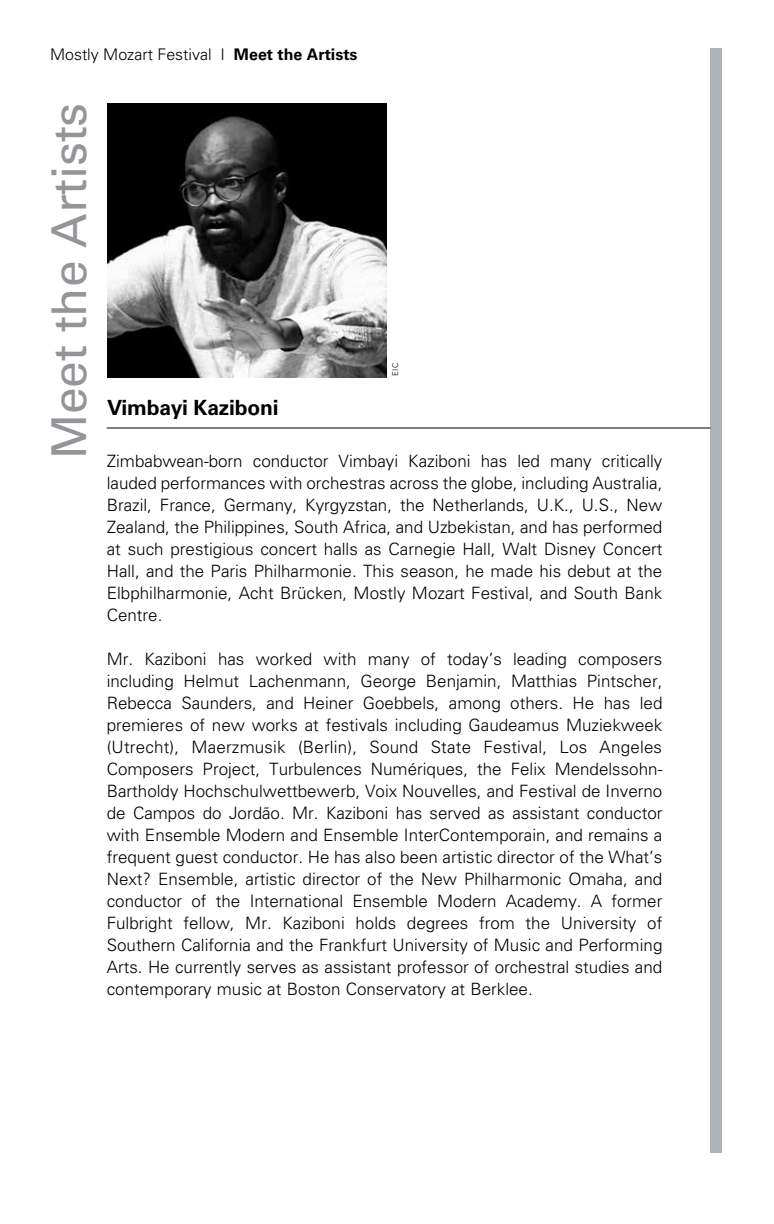
<style>
.page{position:relative;width:774px;height:1224px;background:#fff}
.page>*{position:absolute;margin:0;border:0;box-sizing:border-box;transform-origin:0 0}
.t1{font:48px "Univers";letter-spacing:-.005em;color:#939598}
.t2{font:700 21px "Univers";letter-spacing:-.01em;color:#000}
.t3{font:300 17px/22px "Univers";color:#000;text-align:justify}
.t4{font:300 16px "Univers";color:#000}
.t5{font:300 8px "Univers";color:#000}
.s1{font-weight:700}
</style>
<div class="page">
<div style="left:710px;top:48px;width:12px;height:1104px;background:#b1b4b6"></div>
<img style="left:107px;top:104px;width:280px;height:273px">
<hr style="left:107px;top:428px;width:603px;height:1px;background:#000">
<p class="t4" style="left:50px;top:44px;width:309px">Mostly Mozart Festival I <span class="s1">Meet the Artists</span></p>
<h1 class="t1" style="left:41px;top:459px;width:358px;rotate:-90deg">Meet the Artists</h1>
<p class="t2" style="left:107px;top:396px;width:173px">Vimbayi Kaziboni</p>
<p class="t5" style="left:391px;top:376px;width:15px;rotate:-90deg">EIC</p>
<p class="t3" style="left:107px;top:450px;width:557px">Zimbabwean-born conductor Vimbayi Kaziboni has led many critically lauded performances with orchestras across the globe, including Australia, Brazil, France, Germany, Kyrgyzstan, the Netherlands, U.K., U.S., New Zealand, the Philippines, South Africa, and Uzbekistan, and has performed at such prestigious concert halls as Carnegie Hall, Walt Disney Concert Hall, and the Paris Philharmonie. This season, he made his debut at the Elbphilharmonie, Acht Brücken, Mostly Mozart Festival, and South Bank Centre.</p>
<p class="t3" style="left:107px;top:648px;width:557px">Mr. Kaziboni has worked with many of today’s leading composers including Helmut Lachenmann, George Benjamin, Matthias Pintscher, Rebecca Saunders, and Heiner Goebbels, among others. He has led premieres of new works at festivals including Gaudeamus Muziekweek (Utrecht), Maerzmusik (Berlin), Sound State Festival, Los Angeles Composers Project, Turbulences Numériques, the Felix Mendelssohn-Bartholdy Hochschulwettbewerb, Voix Nouvelles, and Festival de Inverno de Campos do Jordão. Mr. Kaziboni has served as assistant conductor with Ensemble Modern and Ensemble InterContemporain, and remains a frequent guest conductor. He has also been artistic director of the What’s Next? Ensemble, artistic director of the New Philharmonic Omaha, and conductor of the International Ensemble Modern Academy. A former Fulbright fellow, Mr. Kaziboni holds degrees from the University of Southern California and the Frankfurt University of Music and Performing Arts. He currently serves as assistant professor of orchestral studies and contemporary music at Boston Conservatory at Berklee.</p>
</div>
